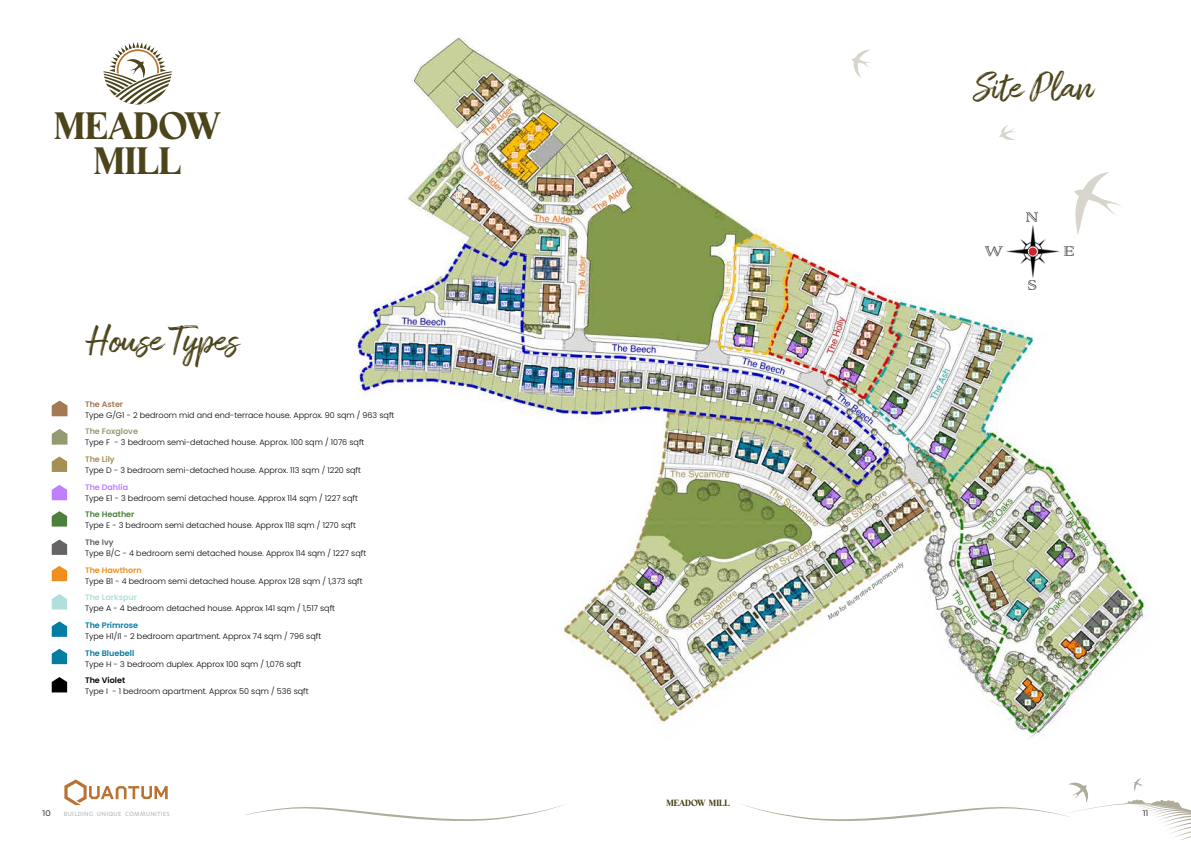
<style>
.page{position:relative;width:1191px;height:842px;background:#fff}
.page>*{position:absolute;margin:0;border:0;box-sizing:border-box;transform-origin:0 0}
.t1{font:38.1px/35.1px "Strong";color:#4c441a;text-align:center}
.t2{font:38px "Amithen";color:#4c441a}
.t3{font:13px "Adorn Engraved Expanded";color:#000}
.t4{font:9px "Strong";color:#4c441a}
.t5{font:300 8px "Poppins";color:#000}
.t6{font:600 8px "Poppins";color:#057ca4}
.t7{font:600 8px "Poppins";color:#949b71}
.t8{font:600 8px "Poppins";color:#ef8f21}
.t9{font:600 8px "Poppins";color:#b0dfdc}
.t10{font:600 8px "Poppins";color:#4d803d}
.t11{font:600 8px "Poppins";color:#c07fff}
.t12{font:600 8px "Poppins";color:#000}
.t13{font:600 8px "Poppins";color:#a47a52}
.t14{font:600 8px "Poppins";color:#a58f53}
.t15{font:600 8px "Poppins";color:#666465}
.t16{font:8px "Montserrat";color:#000}
.t17{font:italic 7px "Myriad Pro";color:#58595b}
.t18{font:500 5.7px "New Hero";letter-spacing:.05em;color:#bcbec0}
</style>
<div class="page">
<svg style="left:64px;top:779px;width:104px;height:26px"></svg>
<svg style="left:741px;top:778px;width:450px;height:61px"></svg>
<svg style="left:245px;top:804px;width:321px;height:17px"></svg>
<svg style="left:104px;top:42px;width:68px;height:62px"></svg>
<img style="left:354px;top:36px;width:794px;height:702px">
<img style="left:1002px;top:224px;width:59px;height:56px">
<div style="left:1028px;top:248px;width:8px;height:8px;background:#d2232a;border-radius:50%"></div>
<svg style="left:52px;top:401px;width:15px;height:15px"></svg>
<svg style="left:52px;top:429px;width:15px;height:16px"></svg>
<svg style="left:52px;top:456px;width:15px;height:16px"></svg>
<svg style="left:52px;top:485px;width:15px;height:15px"></svg>
<svg style="left:52px;top:511px;width:15px;height:16px"></svg>
<svg style="left:52px;top:539px;width:15px;height:16px"></svg>
<svg style="left:52px;top:566px;width:15px;height:15px"></svg>
<svg style="left:52px;top:594px;width:15px;height:15px"></svg>
<svg style="left:52px;top:621px;width:15px;height:16px"></svg>
<svg style="left:52px;top:649px;width:15px;height:15px"></svg>
<svg style="left:52px;top:677px;width:15px;height:15px"></svg>
<svg style="left:851px;top:49px;width:22px;height:30px"></svg>
<svg style="left:999px;top:125px;width:18px;height:15px"></svg>
<svg style="left:1074px;top:172px;width:49px;height:63px"></svg>
<h1 class="t1" style="left:54px;top:108px;width:168px">MEADOW<br>MILL</h1>
<h2 class="t2" style="left:85px;top:317px;width:154px">House Types</h2>
<p class="t13" style="left:85px;top:399px;width:40px">The Aster</p>
<p class="t5" style="left:85px;top:410px;width:311px">Type G/G1 - 2 bedroom mid and end-terrace house. Approx. 90 sqm / 963 sqft</p>
<p class="t7" style="left:85px;top:427px;width:54px">The Foxglove</p>
<p class="t5" style="left:85px;top:438px;width:281px">Type F - 3 bedroom semi-detached house. Approx. 100 sqm / 1076 sqft</p>
<p class="t14" style="left:85px;top:454px;width:31px">The Lily</p>
<p class="t5" style="left:85px;top:465px;width:277px">Type D - 3 bedroom semi-detached house. Approx. 113 sqm / 1220 sqft</p>
<p class="t11" style="left:85px;top:482px;width:45px">The Dahlia</p>
<p class="t5" style="left:85px;top:493px;width:274px">Type E1 - 3 bedroom semi detached house. Approx 114 sqm / 1227 sqft</p>
<p class="t10" style="left:85px;top:510px;width:51px">The Heather</p>
<p class="t5" style="left:85px;top:521px;width:272px">Type E - 3 bedroom semi detached house. Approx 118 sqm / 1270 sqft</p>
<p class="t15" style="left:85px;top:537px;width:30px">The Ivy</p>
<p class="t5" style="left:85px;top:548px;width:283px">Type B/C - 4 bedroom semi detached house. Approx 114 sqm / 1227 sqft</p>
<p class="t8" style="left:85px;top:565px;width:58px">The Hawthorn</p>
<p class="t5" style="left:85px;top:576px;width:279px">Type B1 - 4 bedroom semi detached house. Approx 128 sqm / 1,373 sqft</p>
<p class="t9" style="left:85px;top:593px;width:54px">The Larkspur</p>
<p class="t5" style="left:85px;top:604px;width:252px">Type A - 4 bedroom detached house. Approx 141 sqm / 1,517 sqft</p>
<p class="t6" style="left:85px;top:620px;width:55px">The Primrose</p>
<p class="t5" style="left:85px;top:631px;width:238px">Type H1/I1 - 2 bedroom apartment. Approx 74 sqm / 796 sqft</p>
<p class="t6" style="left:85px;top:648px;width:51px">The Bluebell</p>
<p class="t5" style="left:85px;top:659px;width:218px">Type H - 3 bedroom duplex. Approx 100 sqm / 1,076 sqft</p>
<p class="t12" style="left:85px;top:676px;width:42px">The Violet</p>
<p class="t5" style="left:85px;top:687px;width:225px">Type I - 1 bedroom apartment. Approx 50 sqm / 536 sqft</p>
<h2 class="t2" style="left:974px;top:64px;width:120px">Site Plan</h2>
<h3 class="t3" style="left:1025px;top:209px;width:15px">N</h3>
<h3 class="t3" style="left:985px;top:242px;width:21px">W</h3>
<h3 class="t3" style="left:1062px;top:242px;width:14px">E</h3>
<h3 class="t3" style="left:1028px;top:276px;width:11px">S</h3>
<p class="t4" style="left:666px;top:798px;width:65px">MEADOW MILL</p>
<p class="t17" style="left:826px;top:615px;width:94px;rotate:-37deg">Map for illustrative purposes only</p>
<p class="t16" style="left:43px;top:807px;width:10px">10</p>
<p class="t18" style="left:64px;top:810px;width:108px">BUILDING UNIQUE COMMUNITIES</p>
<p class="t16" style="left:1142px;top:807px;width:7px">11</p>
</div>
